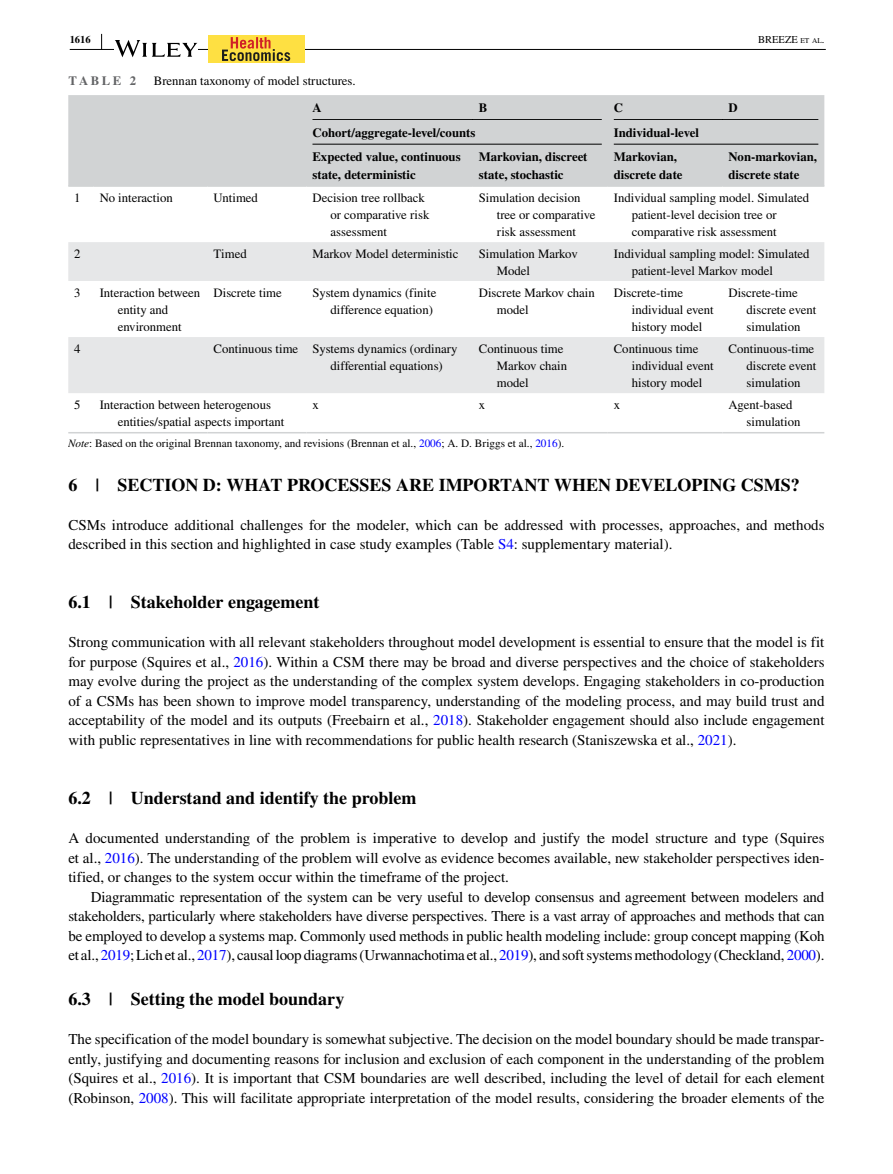
<style>
.page{position:relative;width:893px;height:1174px;background:#fff}
.page>*{position:absolute;margin:0;border:0;box-sizing:border-box;transform-origin:0 0}
.t1{font:700 18px "STIX";color:#000}
.t2{font:15px/19.5px "STIX";color:#000;text-align:justify}
.t3{font:12.75px/17.2px "STIX";color:#000}
.t4{font:700 12.75px/17.2px "STIX";color:#000}
.t5{font:700 12.75px "STIX";letter-spacing:.2em;color:#636466}
.t6{font:11.25px "STIX";color:#000}
.t7{font:10.5px "STIX";color:#000}
.t8{font:700 10.5px "STIX";color:#000}
.s1{font-size:7.35px}
.s2{font-style:italic}
.s3{color:#00f}
</style>
<div class="page">
<hr style="left:70px;top:49px;width:756px;height:1px;background:#000">
<svg style="left:115px;top:40px;width:82px;height:17px"></svg>
<div style="left:208px;top:35px;width:96px;height:27px;background:#fee042"></div>
<svg style="left:222px;top:37px;width:68px;height:24px"></svg>
<svg style="left:101px;top:34px;width:1px;height:15px"></svg>
<div style="left:68px;top:95px;width:756px;height:90px;background:#d1d3d4"></div>
<svg style="left:68px;top:242px;width:756px;height:151px;fill:#e6e7e8"></svg>
<hr style="left:68px;top:185px;width:26px;height:2px;background:#d1d3d4">
<hr style="left:94px;top:185px;width:114px;height:2px;background:#d1d3d4">
<hr style="left:208px;top:185px;width:98px;height:2px;background:#d1d3d4">
<hr style="left:306px;top:185px;width:167px;height:2px;background:#d1d3d4">
<hr style="left:473px;top:185px;width:135px;height:2px;background:#d1d3d4">
<hr style="left:608px;top:185px;width:115px;height:2px;background:#d1d3d4">
<hr style="left:723px;top:185px;width:101px;height:2px;background:#d1d3d4">
<svg style="left:68px;top:432px;width:26px;height:1px"></svg>
<hr style="left:94px;top:432px;width:114px;height:1px;background:#d1d3d4">
<hr style="left:208px;top:432px;width:98px;height:1px;background:#d1d3d4">
<hr style="left:306px;top:432px;width:167px;height:1px;background:#d1d3d4">
<hr style="left:473px;top:432px;width:135px;height:1px;background:#d1d3d4">
<hr style="left:608px;top:432px;width:115px;height:1px;background:#d1d3d4">
<hr style="left:723px;top:432px;width:101px;height:1px;background:#d1d3d4">
<hr style="left:312px;top:119px;width:161px;height:1px;background:#000">
<hr style="left:473px;top:119px;width:129px;height:1px;background:#000">
<hr style="left:614px;top:119px;width:109px;height:1px;background:#000">
<hr style="left:723px;top:119px;width:95px;height:1px;background:#000">
<hr style="left:312px;top:144px;width:290px;height:1px;background:#000">
<hr style="left:614px;top:144px;width:204px;height:1px;background:#000">
<p class="t8" style="left:70px;top:34px;width:22px">1616</p>
<p class="t7" style="left:758px;top:32px;width:68px">BREEZE <span class="s1">et al</span>.</p>
<p class="t5" style="left:68px;top:73px;width:69px">TABLE 2</p>
<p class="t3" style="left:154px;top:73px;width:203px">Brennan taxonomy of model structures.</p>
<p class="t4" style="left:312px;top:99px;width:11px">A</p>
<p class="t4" style="left:479px;top:99px;width:10px">B</p>
<p class="t4" style="left:614px;top:99px;width:11px">C</p>
<p class="t4" style="left:729px;top:99px;width:11px">D</p>
<p class="t4" style="left:312px;top:124px;width:164px">Cohort/aggregate-level/counts</p>
<p class="t4" style="left:614px;top:124px;width:87px">Individual-level</p>
<p class="t4" style="left:312px;top:148px;width:150px">Expected value, continuous state, deterministic</p>
<p class="t4" style="left:479px;top:148px;width:110px">Markovian, discreet state, stochastic</p>
<p class="t4" style="left:614px;top:148px;width:70px">Markovian, discrete date</p>
<p class="t4" style="left:729px;top:148px;width:90px">Non-markovian, discrete state</p>
<p class="t3" style="left:74px;top:190px;width:8px">1</p>
<p class="t3" style="left:100px;top:190px;width:75px">No interaction</p>
<p class="t3" style="left:214px;top:190px;width:46px">Untimed</p>
<p class="t3" style="left:330px;top:190px;width:101px;text-indent:-18px">Decision tree rollback or comparative risk assessment</p>
<p class="t3" style="left:497px;top:190px;width:100px;text-indent:-18px">Simulation decision tree or comparative risk assessment</p>
<p class="t3" style="left:632px;top:190px;width:179px;text-indent:-18px">Individual sampling model. Simulated patient-level decision tree or comparative risk assessment</p>
<p class="t3" style="left:74px;top:246px;width:8px">2</p>
<p class="t3" style="left:214px;top:246px;width:35px">Timed</p>
<p class="t3" style="left:312px;top:246px;width:148px">Markov Model deterministic</p>
<p class="t3" style="left:497px;top:246px;width:82px;text-indent:-18px">Simulation Markov<br>Model</p>
<p class="t3" style="left:632px;top:246px;width:179px;text-indent:-18px">Individual sampling model: Simulated patient-level Markov model</p>
<p class="t3" style="left:74px;top:284px;width:8px">3</p>
<p class="t3" style="left:118px;top:284px;width:84px;text-indent:-18px">Interaction between entity and environment</p>
<p class="t3" style="left:214px;top:284px;width:70px">Discrete time</p>
<p class="t3" style="left:312px;top:284px;width:125px;text-align:right">System dynamics (finite difference equation)</p>
<p class="t3" style="left:497px;top:284px;width:99px;text-indent:-18px">Discrete Markov chain model</p>
<p class="t3" style="left:632px;top:284px;width:83px;text-indent:-18px">Discrete-time individual event history model</p>
<p class="t3" style="left:747px;top:284px;width:71px;text-indent:-18px">Discrete-time discrete event simulation</p>
<p class="t3" style="left:74px;top:340px;width:8px">4</p>
<p class="t3" style="left:330px;top:340px;width:129px;text-indent:-117px">Continuous time Systems dynamics (ordinary differential equations)</p>
<p class="t3" style="left:497px;top:340px;width:72px;text-indent:-18px">Continuous time<br>Markov chain model</p>
<p class="t3" style="left:632px;top:340px;width:83px;text-indent:-18px">Continuous time individual event history model</p>
<p class="t3" style="left:747px;top:340px;width:71px;text-indent:-18px">Continuous-time discrete event simulation</p>
<p class="t3" style="left:74px;top:397px;width:8px">5</p>
<p class="t3" style="left:118px;top:397px;width:168px;text-indent:-18px">Interaction between heterogenous entities/spatial aspects important</p>
<p class="t3" style="left:312px;top:397px;width:8px">x</p>
<p class="t3" style="left:479px;top:397px;width:8px">x</p>
<p class="t3" style="left:614px;top:397px;width:8px">x</p>
<p class="t3" style="left:747px;top:397px;width:55px;text-indent:-18px">Agent-based simulation</p>
<p class="t6" style="left:68px;top:435px;width:498px"><span class="s2">Note</span>: Based on the original Brennan taxonomy, and revisions (Brennan et al., <span class="s3">2006</span>; A. D. Briggs et al., <span class="s3">2016</span>).</p>
<p class="t1" style="left:68px;top:474px;width:733px">6 | SECTION D: WHAT PROCESSES ARE IMPORTANT WHEN DEVELOPING CSMS?</p>
<p class="t2" style="left:68px;top:516px;width:758px">CSMs introduce additional challenges for the modeler, which can be addressed with processes, approaches, and methods described in this section and highlighted in case study examples (Table <span class="s3">S4</span>: supplementary material).</p>
<p class="t1" style="left:68px;top:591px;width:253px">6.1 | Stakeholder engagement</p>
<p class="t2" style="left:68px;top:633px;width:758px">Strong communication with all relevant stakeholders throughout model development is essential to ensure that the model is fit for purpose (Squires et al., <span class="s3">2016</span>). Within a CSM there may be broad and diverse perspectives and the choice of stakeholders may evolve during the project as the understanding of the complex system develops. Engaging stakeholders in co-production of a CSMs has been shown to improve model transparency, understanding of the modeling process, and may build trust and acceptability of the model and its outputs (Freebairn et al., <span class="s3">2018</span>). Stakeholder engagement should also include engagement with public representatives in line with recommendations for public health research (Staniszewska et al., <span class="s3">2021</span>).</p>
<p class="t1" style="left:68px;top:787px;width:350px">6.2 | Understand and identify the problem</p>
<p class="t2" style="left:68px;top:829px;width:758px">A documented understanding of the problem is imperative to develop and justify the model structure and type (Squires et al., <span class="s3">2016</span>). The understanding of the problem will evolve as evidence becomes available, new stakeholder perspectives iden&shy;tified, or changes to the system occur within the timeframe of the project.</p>
<p class="t2" style="left:68px;top:888px;width:758px;text-indent:22px">Diagrammatic representation of the system can be very useful to develop consensus and agreement between modelers and stakeholders, particularly where stakeholders have diverse perspectives. There is a vast array of approaches and methods that can be employed to develop a systems map. Commonly used methods in public health modeling include: group concept mapping (Koh et al., <span class="s3">2019</span>; Lich et al., <span class="s3">2017</span>), causal loop diagrams (Urwannachotima et al., <span class="s3">2019</span>), and soft systems methodology (Checkland, <span class="s3">2000</span>).</p>
<p class="t1" style="left:68px;top:988px;width:277px">6.3 | Setting the model boundary</p>
<p class="t2" style="left:68px;top:1030px;width:758px">The specification of the model boundary is somewhat subjective. The decision on the model boundary should be made transpar&shy;ently, justifying and documenting reasons for inclusion and exclusion of each component in the understanding of the problem (Squires et al., <span class="s3">2016</span>). It is important that CSM boundaries are well described, including the level of detail for each element (Robinson, <span class="s3">2008</span>). This will facilitate appropriate interpretation of the model results, considering the broader elements of the</p>
</div>
